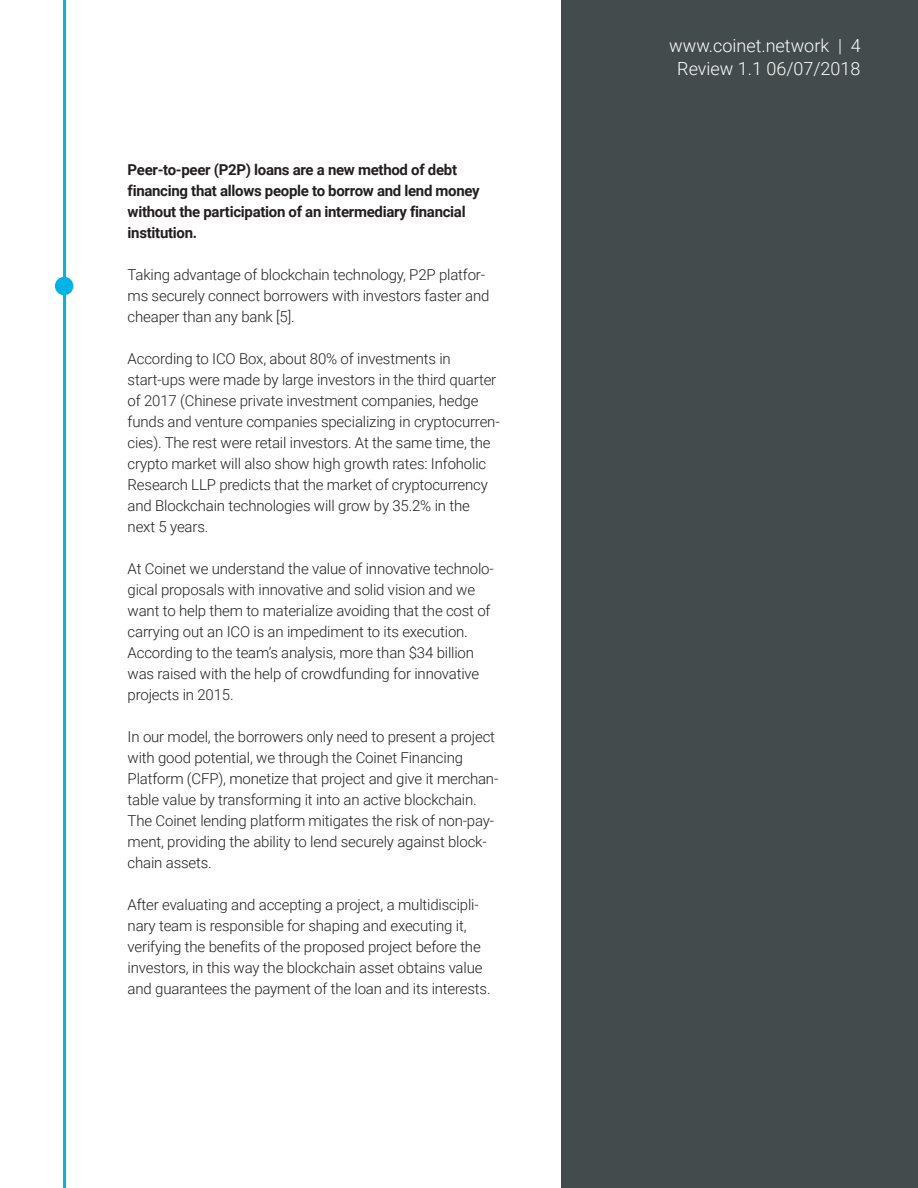
<style>
.page{position:relative;width:918px;height:1188px;background:#fff}
.page>*{position:absolute;margin:0;border:0;box-sizing:border-box;transform-origin:0 0}
.t1{font:300 18px "Roboto";color:#fff}
.t2{font:300 15px/21px "Roboto";letter-spacing:-.01em;color:#231f20}
.t3{font:700 15px/21px "Roboto";letter-spacing:-.02em;color:#231f20}
</style>
<div class="page">
<div style="left:561px;top:0;width:356px;height:1188px;background:#434b4c"></div>
<hr style="left:63px;top:0;width:3px;height:1188px;background:#00b3e6">
<div style="left:55px;top:277px;width:18px;height:18px;background:#00b3e6;border-radius:50%"></div>
<p class="t3" style="left:128px;top:158px;width:354px">Peer-to-peer (P2P) loans are a new method of debt financing that allows people to borrow and lend money without the participation of an intermediary financial institution.</p>
<p class="t2" style="left:128px;top:263px;width:363px">Taking advantage of blockchain technology, P2P platfor&shy;ms securely connect borrowers with investors faster and cheaper than any bank [5].</p>
<p class="t2" style="left:128px;top:347px;width:374px">According to ICO Box, about 80% of investments in start-ups were made by large investors in the third quarter of 2017 (Chinese private investment companies, hedge funds and venture companies specializing in cryptocurren&shy;cies). The rest were retail investors. At the same time, the crypto market will also show high growth rates: Infoholic Research LLP predicts that the market of cryptocurrency and Blockchain technologies will grow by 35.2% in the next 5 years.</p>
<p class="t2" style="left:128px;top:557px;width:368px">At Coinet we understand the value of innovative technolo&shy;gical proposals with innovative and solid vision and we want to help them to materialize avoiding that the cost of carrying out an ICO is an impediment to its execution.<br>According to the team’s analysis, more than $34 billion was raised with the help of crowdfunding for innovative projects in 2015.</p>
<p class="t2" style="left:128px;top:725px;width:372px">In our model, the borrowers only need to present a project with good potential, we through the Coinet Financing Platform (CFP), monetize that project and give it merchan&shy;table value by transforming it into an active blockchain.<br>The Coinet lending platform mitigates the risk of non-pay&shy;ment, providing the ability to lend securely against block&shy;chain assets.</p>
<p class="t2" style="left:128px;top:893px;width:364px">After evaluating and accepting a project, a multidiscipli&shy;nary team is responsible for shaping and executing it, verifying the benefits of the proposed project before the investors, in this way the blockchain asset obtains value and guarantees the payment of the loan and its interests.</p>
<p class="t1" style="left:669px;top:33px;width:193px">www.coinet.network | 4</p>
<p class="t1" style="left:677px;top:56px;width:185px">Review 1.1 06/07/2018</p>
</div>
